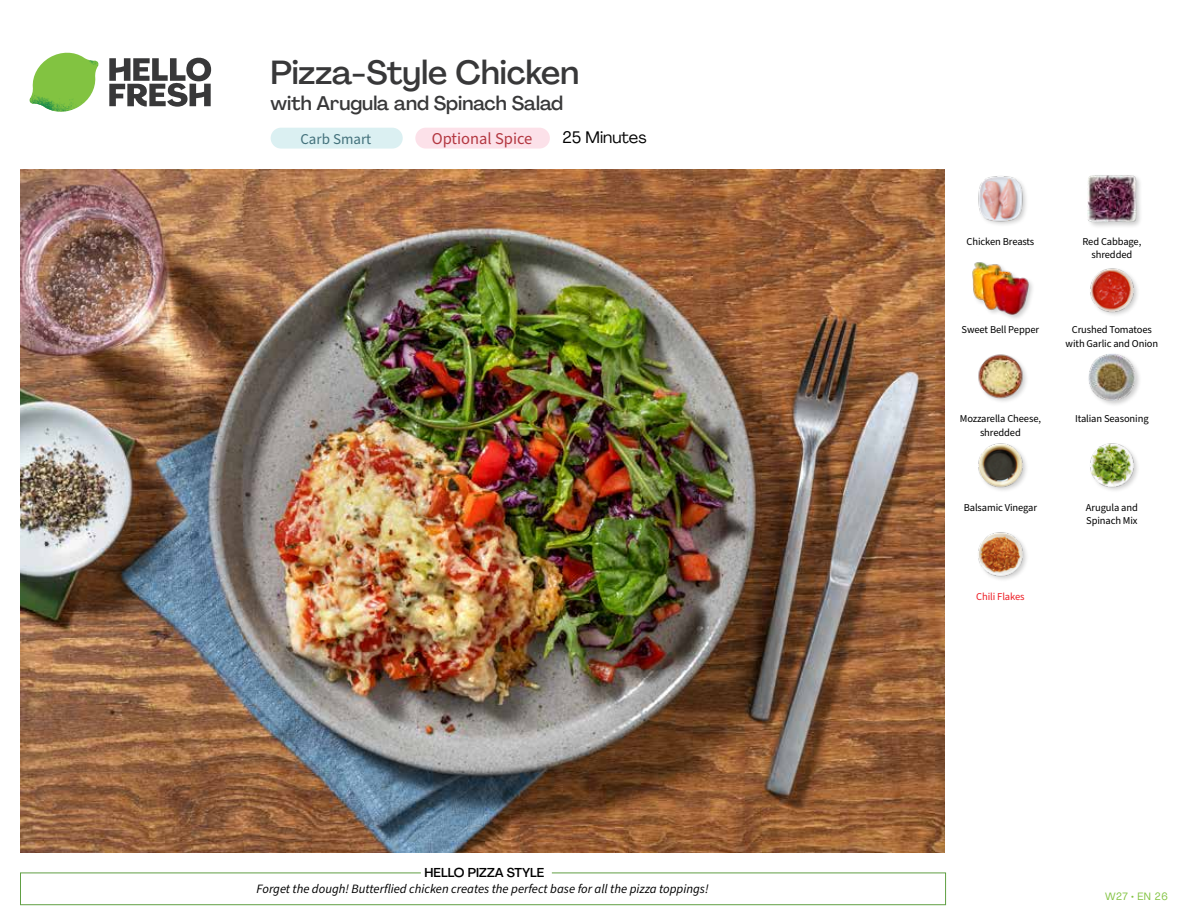
<style>
.page{position:relative;width:1188px;height:918px;background:#fff}
.page>*{position:absolute;margin:0;border:0;box-sizing:border-box;transform-origin:0 0}
.t1{font:500 33px "Agrandir";letter-spacing:-.005em;color:#383839}
.t2{font:500 19.5px "Agrandir";color:#383839}
.t3{font:16.5px "Source Sans Pro";color:#b33841}
.t4{font:16.5px "Agrandir";color:#000}
.t5{font:15px "Source Sans Pro";color:#43717b}
.t6{font:italic 12.75px "Source Sans Pro";color:#000}
.t7{font:500 12.75px "Agrandir";color:#000}
.t8{font:10.5px/13.5px "Source Sans Pro";letter-spacing:-.01em;color:#000;text-align:center}
.t9{font:10.5px "Source Sans Pro";letter-spacing:-.01em;color:#ed1d24}
.t10{font:10.5px "Agrandir";letter-spacing:.05em;color:#82c341}
</style>
<div class="page">
<div style="left:271px;top:128px;width:132px;height:21px;background:#dbf0f2;border-radius:10px"></div>
<div style="left:415px;top:128px;width:135px;height:21px;background:#fce1e9;border-radius:10px"></div>
<svg style="left:109px;top:57px;width:102px;height:50px"></svg>
<svg style="left:34px;top:53px;width:62px;height:40px"></svg>
<img style="left:67px;top:53px;width:32px;height:26px">
<img style="left:33px;top:75px;width:59px;height:11px">
<img style="left:29px;top:79px;width:61px;height:33px">
<img style="left:65px;top:86px;width:27px;height:25px">
<div style="left:20px;top:873px;width:926px;height:32px;border:1px solid #609f43"></div>
<div style="left:421px;top:865px;width:131px;height:15px;background:#fff"></div>
<img style="left:21px;top:170px;width:924px;height:682px">
<img style="left:978px;top:532px;width:49px;height:48px">
<img style="left:1090px;top:443px;width:48px;height:48px">
<img style="left:978px;top:443px;width:49px;height:48px">
<div style="left:1087px;top:352px;width:55px;height:56px;background:#000;opacity:.2"></div>
<img style="left:1088px;top:353px;width:48px;height:48px">
<img style="left:978px;top:354px;width:49px;height:48px">
<img style="left:1090px;top:268px;width:48px;height:47px">
<div style="left:972px;top:261px;width:63px;height:61px;background:#000;opacity:.2"></div>
<img style="left:972px;top:261px;width:57px;height:55px">
<div style="left:1087px;top:174px;width:56px;height:55px;background:#000;opacity:.2"></div>
<img style="left:1088px;top:174px;width:48px;height:49px">
<img style="left:978px;top:176px;width:48px;height:49px">
<h1 class="t1" style="left:271px;top:52px;width:310px">Pizza-Style Chicken</h1>
<h2 class="t2" style="left:271px;top:91px;width:294px">with Arugula and Spinach Salad</h2>
<h3 class="t5" style="left:300px;top:129px;width:72px">Carb Smart</h3>
<h3 class="t3" style="left:432px;top:128px;width:102px">Optional Spice</h3>
<h3 class="t4" style="left:562px;top:127px;width:86px">25 Minutes</h3>
<p class="t7" style="left:425px;top:864px;width:121px">HELLO PIZZA STYLE</p>
<p class="t6" style="left:257px;top:880px;width:454px">Forget the dough! Butterflied chicken creates the perfect base for all the pizza toppings!</p>
<p class="t8" style="left:967px;top:235px;width:69px">Chicken Breasts</p>
<p class="t8" style="left:1082px;top:235px;width:60px">Red Cabbage, shredded</p>
<p class="t8" style="left:962px;top:323px;width:79px">Sweet Bell Pepper</p>
<p class="t8" style="left:1066px;top:323px;width:94px">Crushed Tomatoes with Garlic and Onion</p>
<p class="t8" style="left:960px;top:412px;width:83px">Mozzarella Cheese,</p>
<p class="t8" style="left:1075px;top:412px;width:75px">Italian Seasoning</p>
<p class="t8" style="left:980px;top:426px;width:42px">shredded</p>
<p class="t8" style="left:964px;top:501px;width:75px">Balsamic Vinegar</p>
<p class="t9" style="left:976px;top:589px;width:50px">Chili Flakes</p>
<p class="t8" style="left:1086px;top:501px;width:53px;text-align:left">Arugula and<br>Spinach Mix</p>
<p class="t10" style="left:1105px;top:890px;width:64px">W27 • EN 26</p>
</div>
